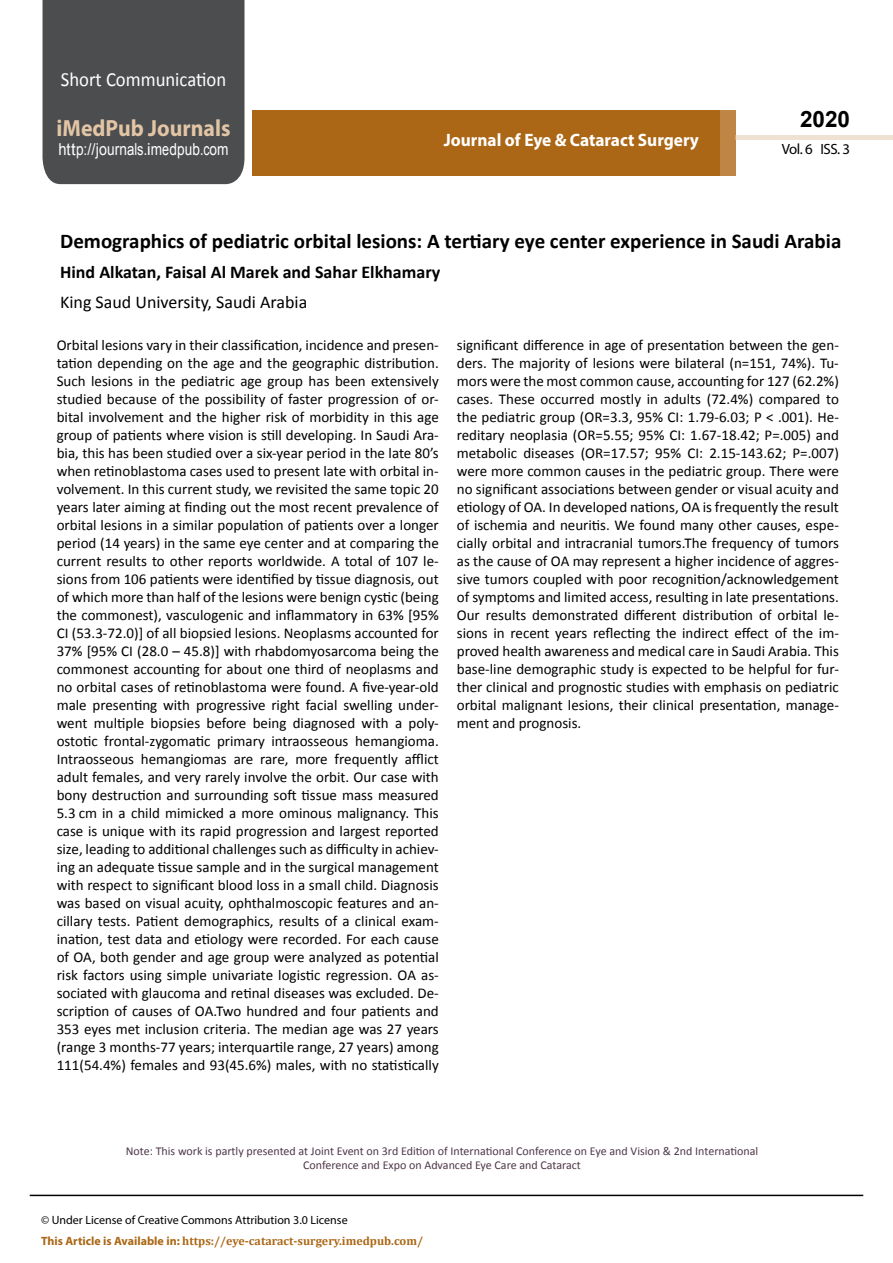
<style>
.page{position:relative;width:893px;height:1263px;background:#fff}
.page>*{position:absolute;margin:0;border:0;box-sizing:border-box;transform-origin:0 0}
.t1{font:700 23.4px "Myriad Pro";color:#e2c5a5;scale:.93 1}
.t2{font:700 22.5px "Arial";color:#000}
.t3{font:700 21px "Calibri";color:#000}
.t4{font:20.1px "Calibri";color:#fff;scale:.93 1}
.t5{font:700 18px "Calibri";color:#000}
.t6{font:18px "Calibri";color:#000}
.t7{font:700 18px "Myriad Pro";color:#fff;scale:.96 1}
.t8{font:16.5px "Arial";letter-spacing:.005em;color:#fff;scale:.89 1}
.t9{font:15px/18px "Calibri";color:#000;text-align:justify}
.t10{font:14.85px "Myriad Pro";letter-spacing:-.03em;color:#000}
.t11{font:12px/14.4px "Calibri";color:#4e3748;text-align:center}
.t12{font:700 12px "Cambria";color:#ab6715}
.t13{font:12px "Myriad Pro";color:#000}
.s1{font-family:"Calibri"}
.s2{font-family:"Myriad Pro"}
</style>
<div class="page">
<div style="left:43px;top:0;width:201px;height:184px;background:#4c4d4f"></div>
<div style="left:252px;top:110px;width:469px;height:66px;background:#ab6715"></div>
<div style="left:720px;top:110px;width:16px;height:66px;background:#be8545"></div>
<div style="left:736px;top:135px;width:157px;height:5px;background:#f0e2d2"></div>
<hr style="left:30px;top:1195px;width:833px;height:1px;background:#000">
<h3 class="t4" style="left:61px;top:66px;width:179px">Short Communication</h3>
<h1 class="t1" style="left:57px;top:113px;width:188px">iMedPub Journals</h1>
<p class="t8" style="left:58px;top:139px;width:193px">http://journals<span class="s1">.</span>imedpub<span class="s1">.</span>com</p>
<p class="t7" style="left:444px;top:128px;width:267px">Journal of Eye &amp; Cataract Surgery</p>
<h2 class="t2" style="left:800px;top:104px;width:52px">2020</h2>
<p class="t10" style="left:782px;top:140px;width:70px">Vol. 6 ISS. 3</p>
<h3 class="t3" style="left:60px;top:227px;width:783px">Demographics of pediatric orbital lesions: A tertiary eye center experience in Saudi Arabia</h3>
<p class="t5" style="left:60px;top:260px;width:382px">Hind Alkatan, Faisal Al Marek and Sahar Elkhamary</p>
<p class="t6" style="left:60px;top:290px;width:249px">King Saud University, Saudi Arabia</p>
<p class="t9" style="left:57px;top:336px;width:384px">Orbital lesions vary in their classification, incidence and presen&shy;tation depending on the age and the geographic distribution.<br>Such lesions in the pediatric age group has been extensively studied because of the possibility of faster progression of or&shy;bital involvement and the higher risk of morbidity in this age group of patients where vision is still developing. In Saudi Ara&shy;bia, this has been studied over a six-year period in the late 80’s when retinoblastoma cases used to present late with orbital in&shy;volvement. In this current study, we revisited the same topic 20 years later aiming at finding out the most recent prevalence of orbital lesions in a similar population of patients over a longer period (14 years) in the same eye center and at comparing the current results to other reports worldwide. A total of 107 le&shy;sions from 106 patients were identified by tissue diagnosis, out of which more than half of the lesions were benign cystic (being the commonest), vasculogenic and inflammatory in 63% [95% CI (53.3-72.0)] of all biopsied lesions. Neoplasms accounted for 37% [95% CI (28.0 – 45.8)] with rhabdomyosarcoma being the commonest accounting for about one third of neoplasms and no orbital cases of retinoblastoma were found. A five-year-old male presenting with progressive right facial swelling under&shy;went multiple biopsies before being diagnosed with a poly&shy;ostotic frontal-zygomatic primary intraosseous hemangioma.<br>Intraosseous hemangiomas are rare, more frequently afflict adult females, and very rarely involve the orbit. Our case with bony destruction and surrounding soft tissue mass measured 5.3 cm in a child mimicked a more ominous malignancy. This case is unique with its rapid progression and largest reported size, leading to additional challenges such as difficulty in achiev&shy;ing an adequate tissue sample and in the surgical management with respect to significant blood loss in a small child. Diagnosis was based on visual acuity, ophthalmoscopic features and an&shy;cillary tests. Patient demographics, results of a clinical exam&shy;ination, test data and etiology were recorded. For each cause of OA, both gender and age group were analyzed as potential risk factors using simple univariate logistic regression. OA as&shy;sociated with glaucoma and retinal diseases was excluded. De&shy;scription of causes of OA.Two hundred and four patients and 353 eyes met inclusion criteria. The median age was 27 years (range 3 months-77 years; interquartile range, 27 years) among 111(54.4%) females and 93(45.6%) males, with no statistically</p>
<p class="t9" style="left:457px;top:336px;width:384px">significant difference in age of presentation between the gen&shy;ders. The majority of lesions were bilateral (n=151, 74%). Tu&shy;mors were the most common cause, accounting for 127 (62.2%) cases. These occurred mostly in adults (72.4%) compared to the pediatric group (OR=3.3, 95% CI: 1.79-6.03; P &lt; .001). He&shy;reditary neoplasia (OR=5.55; 95% CI: 1.67-18.42; P=.005) and metabolic diseases (OR=17.57; 95% CI: 2.15-143.62; P=.007) were more common causes in the pediatric group. There were no significant associations between gender or visual acuity and etiology of OA. In developed nations, OA is frequently the result of ischemia and neuritis. We found many other causes, espe&shy;cially orbital and intracranial tumors.The frequency of tumors as the cause of OA may represent a higher incidence of aggres&shy;sive tumors coupled with poor recognition/acknowledgement of symptoms and limited access, resulting in late presentations.<br>Our results demonstrated different distribution of orbital le&shy;sions in recent years reflecting the indirect effect of the im&shy;proved health awareness and medical care in Saudi Arabia. This base-line demographic study is expected to be helpful for fur&shy;ther clinical and prognostic studies with emphasis on pediatric orbital malignant lesions, their clinical presentation, manage&shy;ment and prognosis.</p>
<p class="t11" style="left:126px;top:1144px;width:634px">Note: This work is partly presented at Joint Event on 3rd Edition of International Conference on Eye and Vision &amp; 2nd International<br>Conference and Expo on Advanced Eye Care and Cataract</p>
<p class="t13" style="left:41px;top:1213px;width:308px">© Under License of Creative Commons Attribution 3.0 License</p>
<p class="t12" style="left:41px;top:1232px;width:384px"><span class="s2">This Article is Available in:</span> https://eye-cataract-surgery.imedpub.com/</p>
</div>
